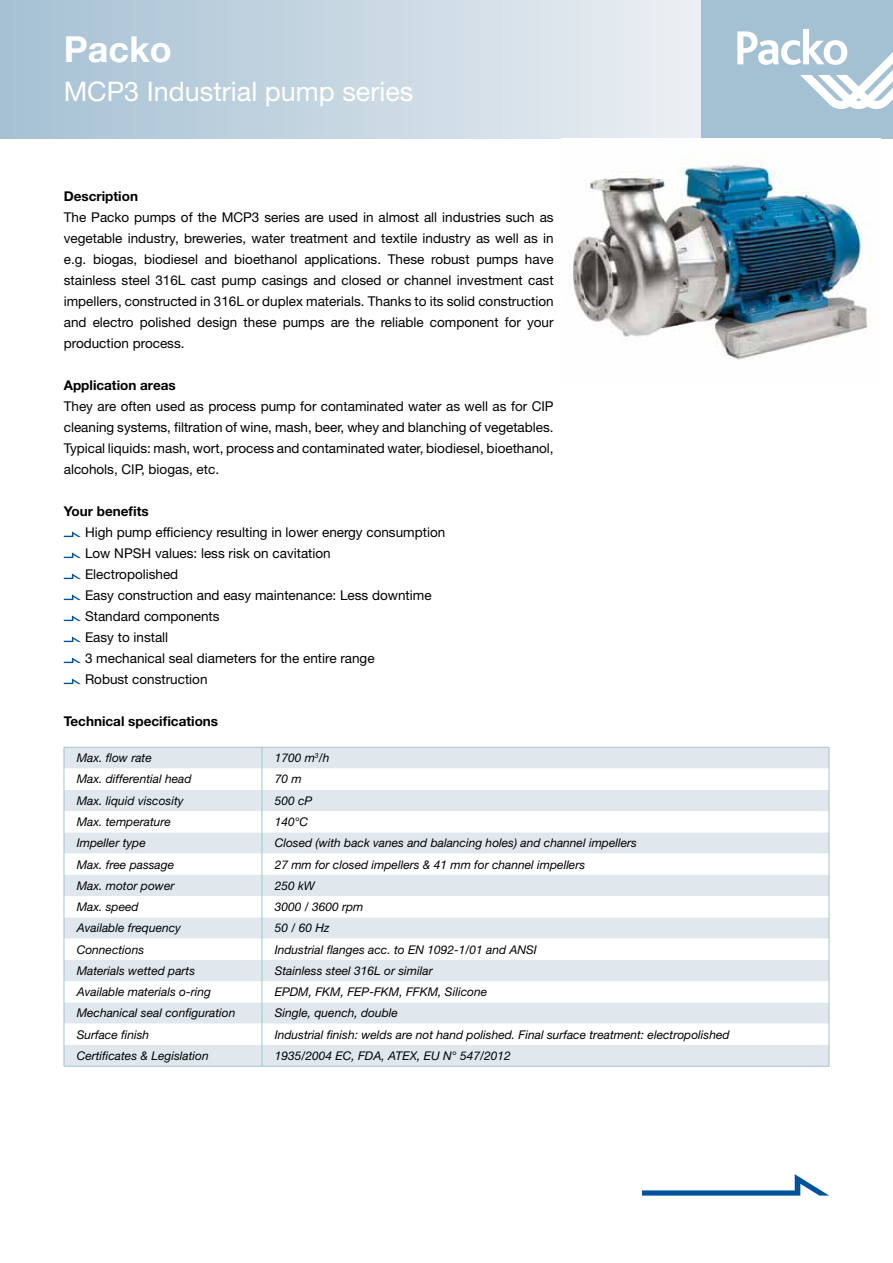
<style>
.page{position:relative;width:893px;height:1263px;background:#fff}
.page>*{position:absolute;margin:0;border:0;box-sizing:border-box;transform-origin:0 0}
.t1{font:700 36px "Helvetica Neue LT Std";color:#fff}
.t2{font:27px "Helvetica Neue LT Std";color:#fff}
.t3{font:13.5px/21px "Helvetica Neue LT Std";color:#000;text-align:justify}
.t4{font:700 13.5px "Helvetica Neue LT Std";color:#000}
.t5{font:italic 12px "Helvetica Neue LT Std";color:#000}
</style>
<div class="page">
<svg style="left:0;top:0;width:702px;height:138px;background:#c8d7e2"></svg>
<div style="left:702px;top:0;width:191px;height:138px;background:#a4c1d3"></div>
<svg style="left:64px;top:531px;width:17px;height:6px"></svg>
<svg style="left:64px;top:552px;width:17px;height:6px"></svg>
<svg style="left:64px;top:573px;width:17px;height:6px"></svg>
<svg style="left:64px;top:594px;width:17px;height:6px"></svg>
<svg style="left:64px;top:615px;width:17px;height:6px"></svg>
<svg style="left:64px;top:636px;width:17px;height:6px"></svg>
<svg style="left:64px;top:657px;width:17px;height:6px"></svg>
<svg style="left:64px;top:678px;width:17px;height:6px"></svg>
<div style="left:65px;top:748px;width:764px;height:318px;background:#e0e8ee"></div>
<svg style="left:65px;top:768px;width:764px;height:277px"></svg>
<svg style="left:64px;top:748px;width:1px;height:318px"></svg>
<hr style="left:64px;top:747px;width:198px;height:1px;background:#a4c1d3">
<hr style="left:262px;top:747px;width:567px;height:1px;background:#a4c1d3">
<svg style="left:829px;top:747px;width:1px;height:319px"></svg>
<hr style="left:64px;top:1066px;width:198px;height:1px;background:#a4c1d3">
<hr style="left:262px;top:1066px;width:567px;height:1px;background:#a4c1d3">
<svg style="left:262px;top:748px;width:1px;height:318px"></svg>
<svg style="left:642px;top:1174px;width:186px;height:21px"></svg>
<svg style="left:737px;top:29px;width:156px;height:80px"></svg>
<img style="left:571px;top:155px;width:300px;height:205px">
<h1 class="t1" style="left:64px;top:27px;width:109px">Packo</h1>
<h2 class="t2" style="left:64px;top:76px;width:351px">MCP3 Industrial pump series</h2>
<p class="t4" style="left:64px;top:188px;width:76px">Description</p>
<p class="t3" style="left:64px;top:207px;width:491px">The Packo pumps of the MCP3 series are used in almost all industries such as vegetable industry, breweries, water treatment and textile industry as well as in e.g. biogas, biodiesel and bioethanol applications. These robust pumps have stainless steel 316L cast pump casings and closed or channel investment cast impellers, constructed in 316L or duplex materials. Thanks to its solid construction and electro polished design these pumps are the reliable component for your production process.</p>
<p class="t4" style="left:64px;top:377px;width:113px">Application areas</p>
<p class="t3" style="left:64px;top:396px;width:491px">They are often used as process pump for contaminated water as well as for CIP cleaning systems, filtration of wine, mash, beer, whey and blanching of vegetables.<br>Typical liquids: mash, wort, process and contaminated water, biodiesel, bioethanol, alcohols, CIP, biogas, etc.</p>
<p class="t4" style="left:64px;top:503px;width:87px">Your benefits</p>
<p class="t3" style="left:85px;top:522px;width:362px;text-align:left">High pump efficiency resulting in lower energy consumption Low NPSH values: less risk on cavitation<br>Electropolished<br>Easy construction and easy maintenance: Less downtime Standard components<br>Easy to install<br>3 mechanical seal diameters for the entire range<br>Robust construction</p>
<p class="t4" style="left:64px;top:713px;width:156px">Technical specifications</p>
<p class="t5" style="left:77px;top:751px;width:77px">Max. flow rate</p>
<p class="t5" style="left:275px;top:751px;width:56px">1700 m<sup>3</sup>/h</p>
<p class="t5" style="left:77px;top:772px;width:116px">Max. differential head</p>
<p class="t5" style="left:275px;top:772px;width:28px">70 m</p>
<p class="t5" style="left:77px;top:793px;width:108px">Max. liquid viscosity</p>
<p class="t5" style="left:275px;top:793px;width:39px">500 cP</p>
<p class="t5" style="left:77px;top:814px;width:96px">Max. temperature</p>
<p class="t5" style="left:275px;top:814px;width:35px">140°C</p>
<p class="t5" style="left:77px;top:836px;width:71px">Impeller type</p>
<p class="t5" style="left:275px;top:836px;width:364px">Closed (with back vanes and balancing holes) and channel impellers</p>
<p class="t5" style="left:77px;top:857px;width:99px">Max. free passage</p>
<p class="t5" style="left:275px;top:857px;width:312px">27 mm for closed impellers &amp; 41 mm for channel impellers</p>
<p class="t5" style="left:77px;top:878px;width:99px">Max. motor power</p>
<p class="t5" style="left:275px;top:878px;width:42px">250 kW</p>
<p class="t5" style="left:77px;top:899px;width:64px">Max. speed</p>
<p class="t5" style="left:275px;top:899px;width:90px">3000 / 3600 rpm</p>
<p class="t5" style="left:77px;top:921px;width:106px">Available frequency</p>
<p class="t5" style="left:275px;top:921px;width:56px">50 / 60 Hz</p>
<p class="t5" style="left:77px;top:942px;width:69px">Connections</p>
<p class="t5" style="left:275px;top:942px;width:264px">Industrial flanges acc. to EN 1092-1/01 and ANSI</p>
<p class="t5" style="left:77px;top:963px;width:120px">Materials wetted parts</p>
<p class="t5" style="left:275px;top:963px;width:160px">Stainless steel 316L or similar</p>
<p class="t5" style="left:77px;top:985px;width:136px">Available materials o-ring</p>
<p class="t5" style="left:275px;top:985px;width:214px">EPDM, FKM, FEP-FKM, FFKM, Silicone</p>
<p class="t5" style="left:77px;top:1006px;width:160px">Mechanical seal configuration</p>
<p class="t5" style="left:275px;top:1006px;width:125px">Single, quench, double</p>
<p class="t5" style="left:77px;top:1027px;width:74px">Surface finish</p>
<p class="t5" style="left:275px;top:1027px;width:456px">Industrial finish: welds are not hand polished. Final surface treatment: electropolished</p>
<p class="t5" style="left:77px;top:1048px;width:134px">Certificates &amp; Legislation</p>
<p class="t5" style="left:275px;top:1048px;width:238px">1935/2004 EC, FDA, ATEX, EU N° 547/2012</p>
</div>
